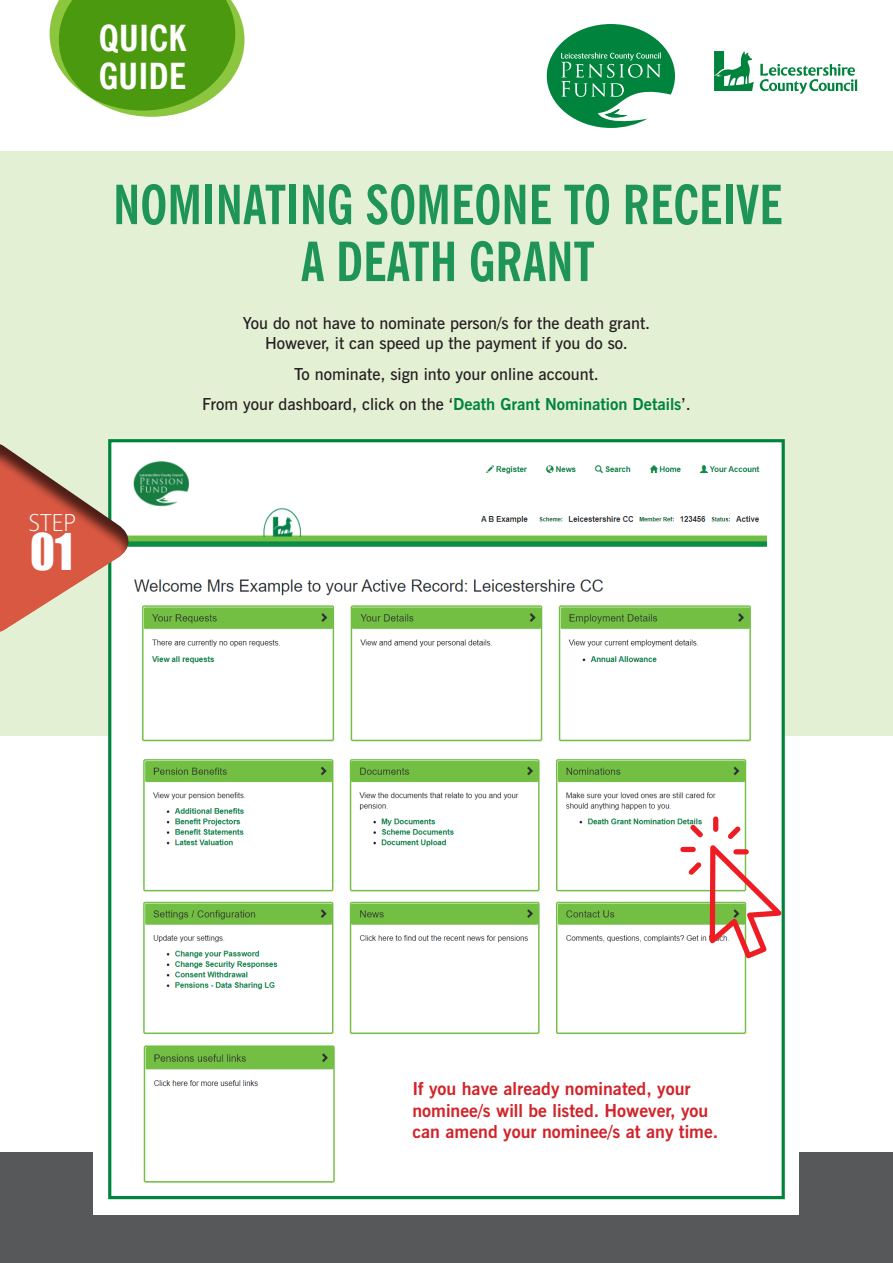
<style>
.page{position:relative;width:893px;height:1263px;background:#fff}
.page>*{position:absolute;margin:0;border:0;box-sizing:border-box;transform-origin:0 0}
.t1{font:700 condensed 54px/56.8px "News Gothic BT";color:#1e9557;text-align:center}
.t2{font:46.5px "Impact";color:#fff}
.t3{font:700 condensed 35.85px/37.8px "News Gothic BT";color:#fff;scale:1.12 1}
.t4{font:300 24.75px "Akagi Pro";color:#fff}
.t5{font:700 17.85px/21.5px "News Gothic BT";color:#d1232a}
.t6{font:600 16.5px/19.8px "News Gothic BT";color:#231f20;text-align:center}
.s1{font-weight:700;color:#00843d}
</style>
<div class="page">
<div style="left:0;top:1152px;width:893px;height:111px;background:#57585a"></div>
<div style="left:94px;top:861px;width:705px;height:354px;background:#fff"></div>
<div style="left:0;top:151px;width:893px;height:585px;background:#e4f0d4"></div>
<svg style="left:547px;top:24px;width:128px;height:104px"></svg>
<svg style="left:760px;top:64px;width:97px;height:30px"></svg>
<svg style="left:714px;top:51px;width:40px;height:40px"></svg>
<svg style="left:50px;top:0;width:195px;height:117px"></svg>
<div style="left:108px;top:439px;width:677px;height:760px;background:#fff;border:3px solid #00843d"></div>
<img style="left:138px;top:461px;width:629px;height:281px">
<img style="left:143px;top:759px;width:604px;height:275px">
<img style="left:143px;top:1045px;width:192px;height:138px">
<svg style="left:710px;top:845px;width:72px;height:114px"></svg>
<svg style="left:680px;top:847px;width:16px;height:5px"></svg>
<svg style="left:688px;top:862px;width:13px;height:13px"></svg>
<svg style="left:728px;top:826px;width:12px;height:13px"></svg>
<svg style="left:713px;top:816px;width:5px;height:16px"></svg>
<svg style="left:690px;top:824px;width:13px;height:13px"></svg>
<svg style="left:0;top:439px;width:138px;height:223px"></svg>
<h3 class="t3" style="left:99px;top:19px;width:80px">QUICK<br>GUIDE</h3>
<h1 class="t1" style="left:113px;top:176px;width:671px">NOMINATING SOMEONE TO RECEIVE<br>A DEATH GRANT</h1>
<p class="t6" style="left:243px;top:313px;width:409px">You do not have to nominate person/s for the death grant.<br>However, it can speed up the payment if you do so.</p>
<p class="t6" style="left:202px;top:358px;width:490px;line-height:30.6px">To nominate, sign into your online account.<br>From your dashboard, click on the ‘<span class="s1">Death Grant Nomination Details</span>’.</p>
<h3 class="t4" style="left:28px;top:507px;width:49px">STEP</h3>
<h2 class="t2" style="left:30px;top:516px;width:44px">01</h2>
<p class="t5" style="left:412px;top:1078px;width:307px">If you have already nominated, your nominee/s will be listed. However, you can amend your nominee/s at any time.</p>
</div>
